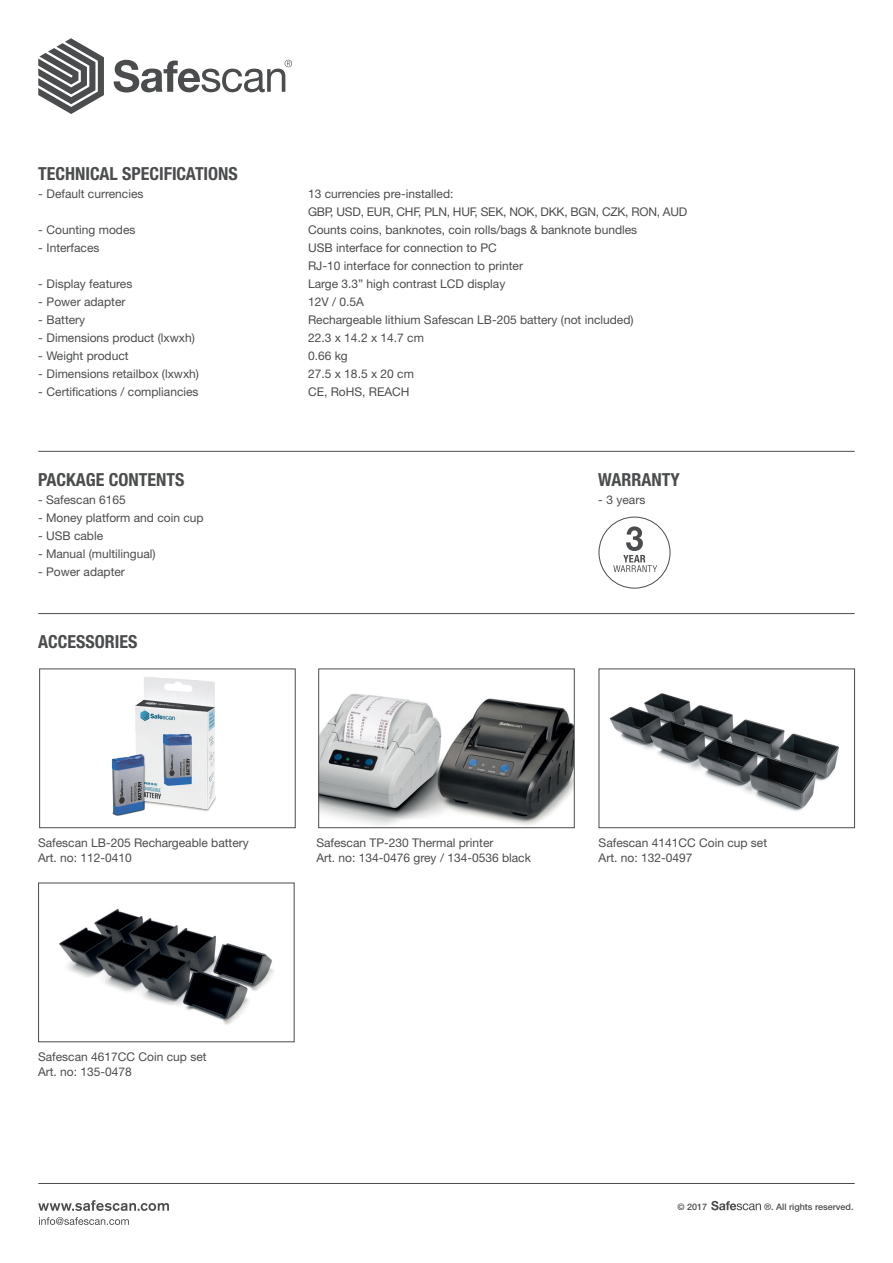
<style>
.page{position:relative;width:893px;height:1263px;background:#fff}
.page>*{position:absolute;margin:0;border:0;box-sizing:border-box;transform-origin:0 0}
.t1{font:700 condensed 18px "Helvetica Neue LT Std";color:#4b4c4d}
.Specs{font:12px "Helvetica Neue LT Std";color:#4b4c4d}
.Specs-2{font:12px "Helvetica Neue LT Std";letter-spacing:-.02em;color:#4b4c4d}
.Art_no{font:500 9px "Helvetica Neue LT Std";color:#4b4c4d}
</style>
<div class="page">
<hr style="left:38px;top:451px;width:817px;height:1px;background:#4b4c4d">
<hr style="left:38px;top:1183px;width:817px;height:1px;background:#4b4c4d">
<hr style="left:38px;top:613px;width:817px;height:1px;background:#4b4c4d">
<svg style="left:38px;top:1200px;width:131px;height:11px"></svg>
<svg style="left:39px;top:1217px;width:90px;height:8px"></svg>
<svg style="left:38px;top:38px;width:66px;height:76px"></svg>
<svg style="left:114px;top:60px;width:178px;height:33px"></svg>
<svg style="left:711px;top:1201px;width:50px;height:9px"></svg>
<img style="left:111px;top:677px;width:105px;height:139px">
<div style="left:39px;top:669px;width:256px;height:159px;border:1px solid #4b4c4d"></div>
<img style="left:59px;top:909px;width:215px;height:116px">
<div style="left:38px;top:883px;width:256px;height:159px;border:1px solid #4b4c4d"></div>
<img style="left:610px;top:693px;width:229px;height:118px">
<div style="left:599px;top:669px;width:256px;height:159px;border:1px solid #4b4c4d"></div>
<img style="left:321px;top:693px;width:85px;height:133px">
<img style="left:406px;top:675px;width:168px;height:153px">
<div style="left:599px;top:517px;width:71px;height:71px;border:1px solid #4b4c4d;border-radius:50%"></div>
<svg style="left:613px;top:526px;width:44px;height:46px"></svg>
<p class="t1" style="left:38px;top:163px;width:201px">TECHNICAL SPECIFICATIONS</p>
<p class="Specs" style="left:38px;top:187px;width:107px">- Default currencies</p>
<p class="Specs" style="left:308px;top:187px;width:147px">13 currencies pre-installed:</p>
<p class="Specs-2" style="left:308px;top:205px;width:381px">GBP, USD, EUR, CHF, PLN, HUF, SEK, NOK, DKK, BGN, CZK, RON, AUD</p>
<p class="Specs" style="left:38px;top:223px;width:99px">- Counting modes</p>
<p class="Specs" style="left:308px;top:223px;width:331px">Counts coins, banknotes, coin rolls/bags &amp; banknote bundles</p>
<p class="Specs" style="left:38px;top:241px;width:63px">- Interfaces</p>
<p class="Specs" style="left:308px;top:241px;width:190px">USB interface for connection to PC</p>
<p class="Specs" style="left:308px;top:259px;width:216px">RJ-10 interface for connection to printer</p>
<p class="Specs" style="left:38px;top:277px;width:96px">- Display features</p>
<p class="Specs" style="left:308px;top:277px;width:199px">Large 3.3” high contrast LCD display</p>
<p class="Specs" style="left:38px;top:295px;width:89px">- Power adapter</p>
<p class="Specs" style="left:308px;top:295px;width:57px">12V / 0.5A</p>
<p class="Specs" style="left:38px;top:313px;width:49px">- Battery</p>
<p class="Specs" style="left:308px;top:313px;width:327px">Rechargeable lithium Safescan LB-205 battery (not included)</p>
<p class="Specs" style="left:38px;top:331px;width:158px">- Dimensions product (lxwxh)</p>
<p class="Specs" style="left:308px;top:331px;width:117px">22.3 x 14.2 x 14.7 cm</p>
<p class="Specs" style="left:38px;top:349px;width:92px">- Weight product</p>
<p class="Specs" style="left:308px;top:349px;width:41px">0.66 kg</p>
<p class="Specs" style="left:38px;top:367px;width:162px">- Dimensions retailbox (lxwxh)</p>
<p class="Specs" style="left:308px;top:367px;width:107px">27.5 x 18.5 x 20 cm</p>
<p class="Specs" style="left:38px;top:385px;width:162px">- Certifications / compliancies</p>
<p class="Specs" style="left:308px;top:385px;width:103px">CE, RoHS, REACH</p>
<p class="t1" style="left:38px;top:469px;width:148px">PACKAGE CONTENTS</p>
<p class="Specs" style="left:38px;top:493px;width:89px">- Safescan 6165</p>
<p class="Specs" style="left:38px;top:511px;width:167px">- Money platform and coin cup</p>
<p class="Specs" style="left:38px;top:529px;width:67px">- USB cable</p>
<p class="Specs" style="left:38px;top:547px;width:119px">- Manual (multilingual)</p>
<p class="Specs" style="left:38px;top:565px;width:88px">- Power adapter</p>
<p class="t1" style="left:38px;top:631px;width:101px">ACCESSORIES</p>
<p class="t1" style="left:598px;top:469px;width:83px">WARRANTY</p>
<p class="Specs" style="left:598px;top:493px;width:49px">- 3 years</p>
<p class="Specs" style="left:38px;top:836px;width:212px">Safescan LB-205 Rechargeable battery</p>
<p class="Specs" style="left:38px;top:851px;width:95px">Art. no: 112-0410</p>
<p class="Specs" style="left:316px;top:836px;width:179px">Safescan TP-230 Thermal printer</p>
<p class="Specs" style="left:316px;top:851px;width:216px">Art. no: 134-0476 grey / 134-0536 black</p>
<p class="Specs" style="left:599px;top:836px;width:170px">Safescan 4141CC Coin cup set</p>
<p class="Specs" style="left:599px;top:851px;width:95px">Art. no: 132-0497</p>
<p class="Specs" style="left:38px;top:1050px;width:170px">Safescan 4617CC Coin cup set</p>
<p class="Specs" style="left:38px;top:1065px;width:95px">Art. no: 135-0478</p>
<p class="Art_no" style="left:678px;top:1202px;width:31px">© 2017</p>
<p class="Art_no" style="left:764px;top:1202px;width:91px">®. All rights reserved.</p>
</div>
